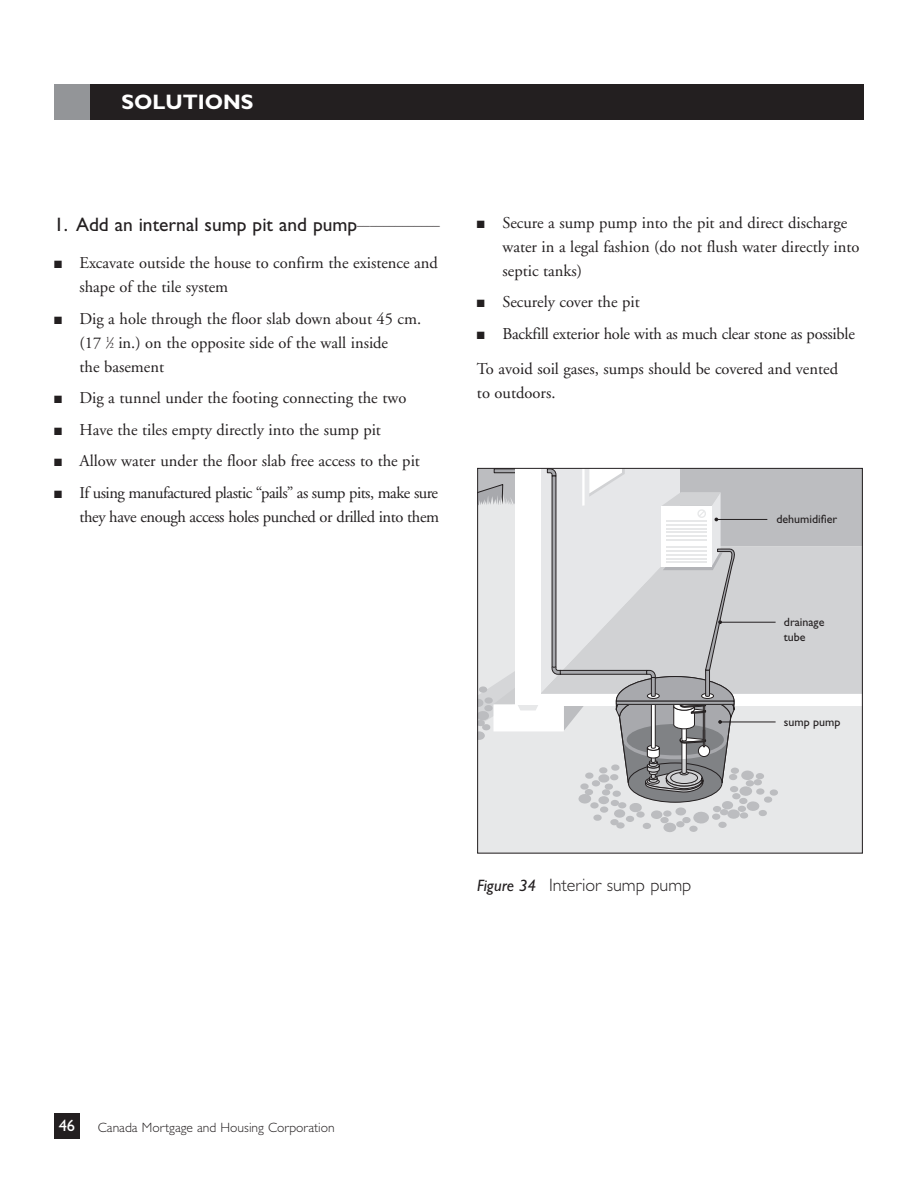
<style>
.page{position:relative;width:918px;height:1188px;background:#fff}
.page>*{position:absolute;margin:0;border:0;box-sizing:border-box;transform-origin:0 0}
.t1{font:700 21px "Gill Sans Std";color:#fff}
.t2{font:19.5px "Gill Sans Std";color:#231f20}
.t3{font:300 18px "Gill Sans Std";color:#231f20}
.t4{font:16.5px/24px "Adobe Garamond";color:#231f20}
.t5{font:16.5px/24px "Adobe Garamond";letter-spacing:-.03em;color:#231f20;text-align:right}
.t6{font:16.5px "Gill Sans Std";color:#fff}
.t7{font:300 13.5px "Gill Sans Std";color:#231f20}
.t8{font:12px/14.4px "Gill Sans Std";color:#231f20}
.s1{font-size:8.25px}
.s2{font-weight:400;font-style:italic;font-size:16.5px}
</style>
<div class="page">
<div style="left:54px;top:84px;width:810px;height:36px;background:#231f20"></div>
<div style="left:54px;top:1113px;width:26px;height:25px;background:#231f20"></div>
<div style="left:54px;top:84px;width:36px;height:36px;background:#939598"></div>
<svg style="left:479px;top:470px;width:382px;height:382px;background:#d4d5d7"></svg>
<div style="left:477px;top:468px;width:386px;height:386px;border:1px solid #231f20"></div>
<p class="t1" style="left:122px;top:95px;width:134px">SOLUTIONS</p>
<p class="t2" style="left:54px;top:218px;width:387px">1. Add an internal sump pit and pump<sup>_____________</sup></p>
<p class="t4" style="left:80px;top:253px;width:360px;text-indent:-26px">■ Excavate outside the house to confirm the existence and shape of the tile system</p>
<p class="t4" style="left:79px;top:308px;width:343px;text-indent:-25px">■ Dig a hole through the floor slab down about 45 cm. (17 <sup>1</sup>⁄<span class="s1">2</span> in.) on the opposite side of the wall inside<br>the basement</p>
<p class="t4" style="left:54px;top:388px;width:354px">■ Dig a tunnel under the footing connecting the two</p>
<p class="t4" style="left:54px;top:419px;width:329px">■ Have the tiles empty directly into the sump pit</p>
<p class="t4" style="left:54px;top:451px;width:367px">■ Allow water under the floor slab free access to the pit</p>
<p class="t5" style="left:54px;top:482px;width:387px">■ If using manufactured plastic “pails” as sump pits, make sure they have enough access holes punched or drilled into them</p>
<p class="t4" style="left:502px;top:212px;width:359px;text-indent:-26px">■ Secure a sump pump into the pit and direct discharge water in a legal fashion (do not flush water directly into septic tanks)</p>
<p class="t4" style="left:477px;top:292px;width:164px">■ Securely cover the pit</p>
<p class="t4" style="left:477px;top:318px;width:380px;line-height:35.2px">■ Backfill exterior hole with as much clear stone as possible<br>To avoid soil gases, sumps should be covered and vented</p>
<p class="t4" style="left:477px;top:383px;width:80px">to outdoors.</p>
<p class="t8" style="left:776px;top:513px;width:62px">dehumidifier</p>
<p class="t8" style="left:784px;top:616px;width:42px">drainage tube</p>
<p class="t8" style="left:784px;top:716px;width:58px">sump pump</p>
<p class="t3" style="left:477px;top:878px;width:216px"><span class="s2">Figure 34</span> Interior sump pump</p>
<p class="t6" style="left:59px;top:1120px;width:18px">46</p>
<p class="t7" style="left:98px;top:1123px;width:238px">Canada Mortgage and Housing Corporation</p>
</div>
